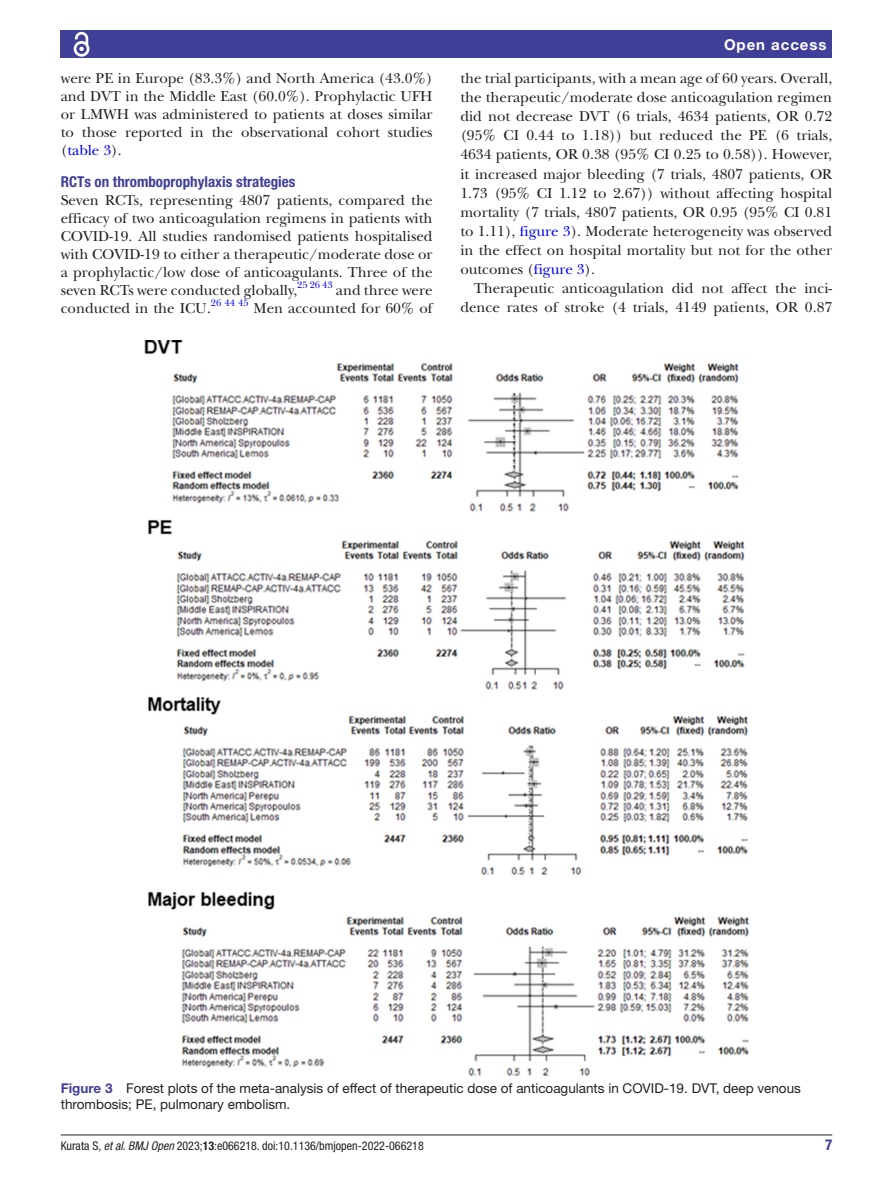
<style>
.page{position:relative;width:893px;height:1191px;background:#fff}
.page>*{position:absolute;margin:0;border:0;box-sizing:border-box;transform-origin:0 0}
.t1{font:15px/19px "New Baskerville";color:#231f20;text-align:justify}
.t2{font:700 condensed 15px "Helvetica Neue LT Std";color:#414099}
.t3{font:700 15px "Helvetica Neue LT Std";letter-spacing:.065em;color:#fff}
.t4{font:13.5px/16.2px "Helvetica Neue LT Std";color:#231f20}
.t5{font:condensed 12px "Helvetica Neue LT Std";color:#231f20}
.t6{font:9.9px "New Baskerville";color:#00f}
.s1{color:#00f}
.s2{font-weight:700;color:#414099}
.s3{font-style:italic}
.s4{font-weight:700}
</style>
<div class="page">
<hr style="left:61px;top:1134px;width:771px;height:1px;background:#231f20">
<div style="left:61px;top:31px;width:771px;height:27px;background:#414099"></div>
<svg style="left:73px;top:31px;width:17px;height:26px"></svg>
<img style="left:145px;top:340px;width:603px;height:735px">
<p class="t1" style="left:61px;top:69px;width:373px;line-height:18px">were PE in Europe (83.3%) and North America (43.0%) and DVT in the Middle East (60.0%). Prophylactic UFH or LMWH was administered to patients at doses similar to those reported in the observational cohort studies (<span class="s1">table 3</span>).</p>
<p class="t2" style="left:61px;top:172px;width:236px">RCTs on thromboprophylaxis strategies</p>
<p class="t1" style="left:61px;top:191px;width:373px;line-height:18px">Seven RCTs, representing 4807 patients, compared the efficacy of two anticoagulation regimens in patients with COVID-19. All studies randomised patients hospitalised with COVID-19 to either a therapeutic/moderate dose or a prophylactic/low dose of anticoagulants. Three of the seven RCTs were conducted globally,</p>
<p class="t6" style="left:297px;top:279px;width:37px">25 26 43</p>
<p class="t1" style="left:336px;top:280px;width:98px">and three were</p>
<p class="t1" style="left:61px;top:298px;width:152px">conducted in the ICU.</p>
<p class="t6" style="left:211px;top:297px;width:39px">26 44 45</p>
<p class="t1" style="left:253px;top:298px;width:181px">Men accounted for 60% of</p>
<p class="t3" style="left:724px;top:35px;width:104px">Open access</p>
<p class="t1" style="left:460px;top:69px;width:373px">the trial participants, with a mean age of 60 years. Overall, the therapeutic/moderate dose anticoagulation regimen did not decrease DVT (6 trials, 4634 patients, OR 0.72 (95% CI 0.44 to 1.18)) but reduced the PE (6 trials, 4634 patients, OR 0.38 (95% CI 0.25 to 0.58)). However, it increased major bleeding (7 trials, 4807 patients, OR 1.73 (95% CI 1.12 to 2.67)) without affecting hospital mortality (7 trials, 4807 patients, OR 0.95 (95% CI 0.81 to 1.11), <span class="s1">figure 3</span>). Moderate heterogeneity was observed in the effect on hospital mortality but not for the other outcomes (<span class="s1">figure 3</span>).</p>
<p class="t1" style="left:460px;top:279px;width:373px;text-align:right">Therapeutic anticoagulation did not affect the inci&shy;dence rates of stroke (4 trials, 4149 patients, OR 0.87</p>
<p class="t4" style="left:61px;top:1080px;width:742px"><span class="s2">Figure 3</span> Forest plots of the meta-analysis of effect of therapeutic dose of anticoagulants in COVID-19. DVT, deep venous thrombosis; PE, pulmonary embolism.</p>
<p class="t5" style="left:61px;top:1138px;width:365px">Kurata S, <span class="s3">et al</span>. <span class="s3">BMJ Open</span> 2023;<span class="s4">13</span>:e066218. doi:10.1136/bmjopen-2022-066218</p>
<p class="t2" style="left:825px;top:1135px;width:9px">7</p>
</div>
